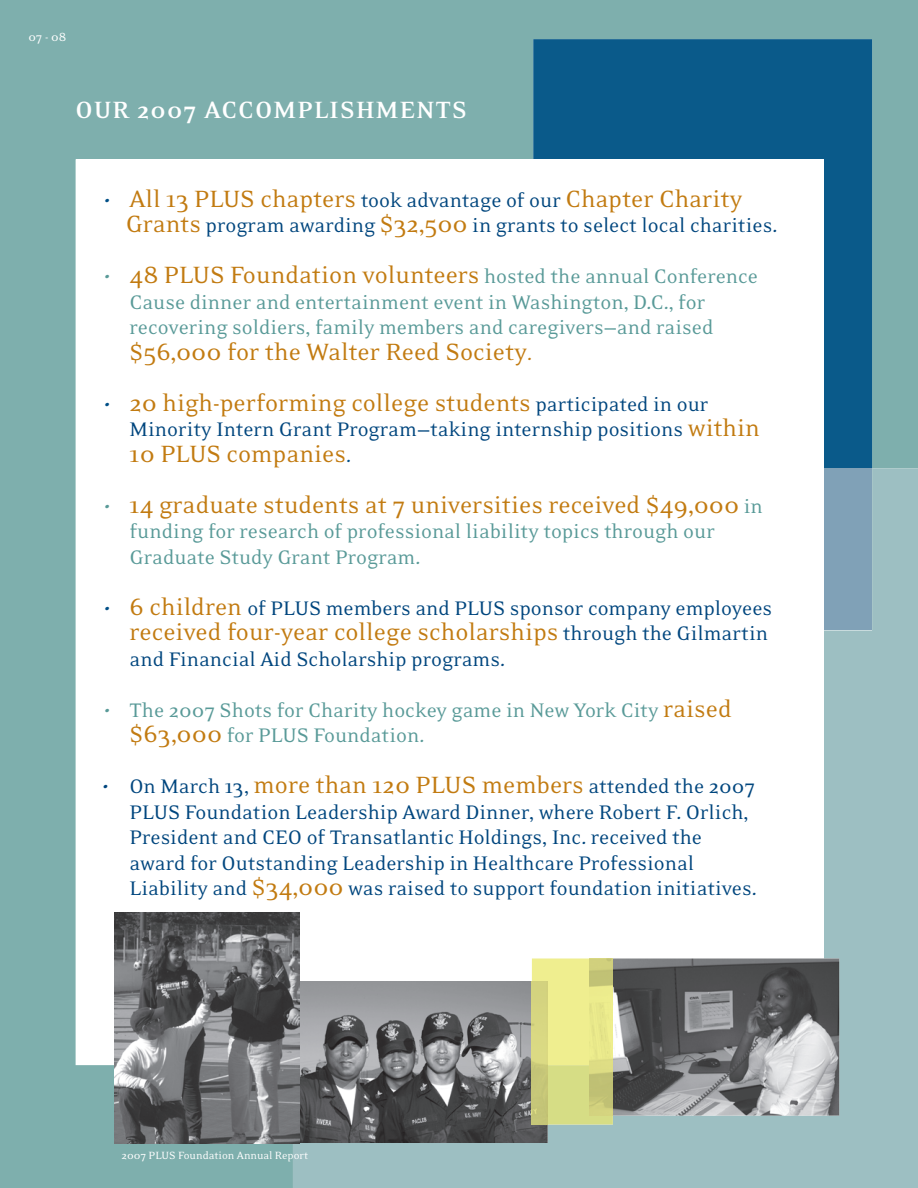
<style>
.page{position:relative;width:918px;height:1188px;background:#7eafad}
.page>*{position:absolute;margin:0;border:0;box-sizing:border-box;transform-origin:0 0}
.t1{font:27px "Eidetic Neo";color:#c27b11}
.t2{font:700 27px "Eidetic Neo";letter-spacing:.045em;color:#fff}
.t3{font:22.5px/25.5px "Eidetic Neo";color:#00467e}
.t4{font:22.5px/25.5px "Eidetic Neo";color:#599a98}
.t5{font:13.5px "Eidetic Neo";color:#fff}
.t6{font:12px "Eidetic Neo";color:#fff}
.s1{font-size:22.5px;color:#004f87}
.s2{font-size:22.5px;color:#00467e}
.s3{font-size:27px;color:#c27b11}
.s4{font-size:22.5px}
.s5{font-size:22.5px;color:#599a98}
.s6{color:#004f87}
</style>
<div class="page">
<div style="left:533px;top:39px;width:339px;height:429px;background:#0a5a8a"></div>
<div style="left:293px;top:468px;width:625px;height:720px;background:#9dbfc2"></div>
<div style="left:824px;top:468px;width:48px;height:162px;background:#80a1b7"></div>
<div style="left:76px;top:159px;width:748px;height:906px;background:#fff"></div>
<img style="left:613px;top:958px;width:226px;height:158px">
<img style="left:300px;top:981px;width:248px;height:162px">
<img style="left:115px;top:912px;width:185px;height:231px">
<svg style="left:532px;top:958px;width:81px;height:167px;background:#e5e78c"></svg>
<img style="left:590px;top:958px;width:23px;height:158px">
<img style="left:532px;top:981px;width:16px;height:144px">
<p class="t5" style="left:28px;top:32px;width:40px">07 - 08</p>
<p class="t2" style="left:76px;top:101px;width:393px">OUR 2007 ACCOMPLISHMENTS</p>
<p class="t1" style="left:104px;top:189px;width:640px"><span class="s1">•</span> All 13 PLUS chapters <span class="s2">took advantage of our</span> Chapter Charity</p>
<p class="t3" style="left:126px;top:215px;width:653px"><span class="s3">Grants</span> program awarding <span class="s3">$32,500</span> in grants to select local charities.</p>
<p class="t4" style="left:130px;top:266px;width:630px;text-indent:-26px">• <span class="s3">48 PLUS Foundation volunteers</span> hosted the annual Conference<br>Cause dinner and entertainment event in Washington, D.C., for recovering soldiers, family members and caregivers—and raised</p>
<p class="t1" style="left:130px;top:342px;width:404px">$56,000 for the Walter Reed Society<span class="s4">.</span></p>
<p class="t1" style="left:104px;top:393px;width:606px"><span class="s1">•</span> 20 high-performing college students <span class="s2">participated in our</span></p>
<p class="t3" style="left:130px;top:419px;width:632px">Minority Intern Grant Program—taking internship positions <span class="s3">within</span></p>
<p class="t1" style="left:130px;top:444px;width:223px">10 PLUS companies<span class="s1">.</span></p>
<p class="t1" style="left:104px;top:495px;width:660px"><span class="s5">•</span> 14 graduate students at 7 universities received $49,000 <span class="s5">in</span></p>
<p class="t4" style="left:130px;top:521px;width:587px">funding for research of professional liability topics through our<br>Graduate Study Grant Program.</p>
<p class="t3" style="left:104px;top:597px;width:670px"><span class="s6">•</span> <span class="s3">6 children</span> of PLUS members and PLUS sponsor company employees</p>
<p class="t1" style="left:130px;top:623px;width:640px">received four-year college scholarships <span class="s2">through the Gilmartin</span></p>
<p class="t3" style="left:130px;top:648px;width:377px">and Financial Aid Scholarship programs.</p>
<p class="t4" style="left:130px;top:699px;width:604px;text-indent:-25px">• The 2007 Shots for Charity hockey game in New York City <span class="s3">raised $63,000</span> for PLUS Foundation.</p>
<p class="t3" style="left:130px;top:776px;width:629px;text-indent:-27px">• On March 13, <span class="s3">more than 120 PLUS members</span> attended the 2007<br>PLUS Foundation Leadership Award Dinner, where Robert F. Orlich, President and CEO of Transatlantic Holdings, Inc. received the award for Outstanding Leadership in Healthcare Professional Liability and <span class="s3">$34,000</span> was raised to support foundation initiatives.</p>
<p class="t6" style="left:122px;top:1152px;width:188px">2007 PLUS Foundation Annual Report</p>
</div>
